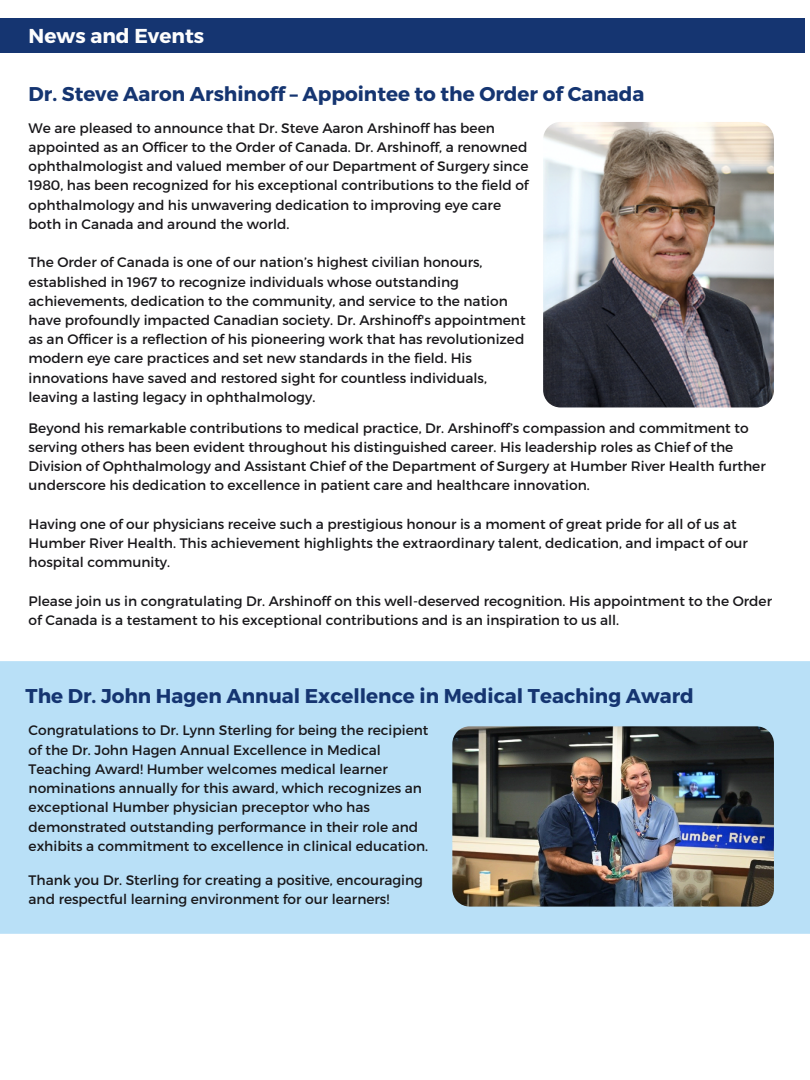
<style>
.page{position:relative;width:810px;height:1080px;background:#fff}
.page>*{position:absolute;margin:0;border:0;box-sizing:border-box;transform-origin:0 0}
.t1{font:700 20.12px "Montserrat";color:#fdfdfd}
.t2{font:700 19.94px "Montserrat";color:#153571}
.t3{font:13.75px/19.2px "Montserrat";color:#18171a}
</style>
<div class="page">
<div style="left:0;top:18px;width:805px;height:35px;background:#153571"></div>
<img style="left:543px;top:122px;width:231px;height:285px">
<div style="left:0;top:661px;width:810px;height:273px;background:#b9e0f7"></div>
<img style="left:452px;top:726px;width:322px;height:181px">
<p class="t1" style="left:29px;top:23px;width:177px">News and Events</p>
<p class="t2" style="left:29px;top:81px;width:617px">Dr. Steve Aaron Arshinoff – Appointee to the Order of Canada</p>
<p class="t3" style="left:29px;top:118px;width:502px">We are pleased to announce that Dr. Steve Aaron Arshinoff has been appointed as an Officer to the Order of Canada. Dr. Arshinoff, a renowned ophthalmologist and valued member of our Department of Surgery since 1980, has been recognized for his exceptional contributions to the field of ophthalmology and his unwavering dedication to improving eye care both in Canada and around the world.</p>
<p class="t3" style="left:29px;top:252px;width:499px">The Order of Canada is one of our nation’s highest civilian honours, established in 1967 to recognize individuals whose outstanding achievements, dedication to the community, and service to the nation have profoundly impacted Canadian society. Dr. Arshinoff's appointment as an Officer is a reflection of his pioneering work that has revolutionized modern eye care practices and set new standards in the field. His innovations have saved and restored sight for countless individuals, leaving a lasting legacy in ophthalmology.</p>
<p class="t3" style="left:29px;top:418px;width:739px">Beyond his remarkable contributions to medical practice, Dr. Arshinoff’s compassion and commitment to serving others has been evident throughout his distinguished career. His leadership roles as Chief of the Division of Ophthalmology and Assistant Chief of the Department of Surgery at Humber River Health further underscore his dedication to excellence in patient care and healthcare innovation.</p>
<p class="t3" style="left:29px;top:514px;width:721px">Having one of our physicians receive such a prestigious honour is a moment of great pride for all of us at<br>Humber River Health. This achievement highlights the extraordinary talent, dedication, and impact of our hospital community.</p>
<h1 class="t3" style="left:29px;top:591px;width:745px">Please join us in congratulating Dr. Arshinoff on this well-deserved recognition. His appointment to the Order of Canada is a testament to his exceptional contributions and is an inspiration to us all.</h1>
<p class="t2" style="left:26px;top:683px;width:670px">The Dr. John Hagen Annual Excellence in Medical Teaching Award</p>
<p class="t3" style="left:29px;top:720px;width:401px">Congratulations to Dr. Lynn Sterling for being the recipient of the Dr. John Hagen Annual Excellence in Medical Teaching Award! Humber welcomes medical learner nominations annually for this award, which recognizes an exceptional Humber physician preceptor who has demonstrated outstanding performance in their role and exhibits a commitment to excellence in clinical education.</p>
<p class="t3" style="left:29px;top:869px;width:396px">Thank you Dr. Sterling for creating a positive, encouraging and respectful learning environment for our learners!</p>
</div>
